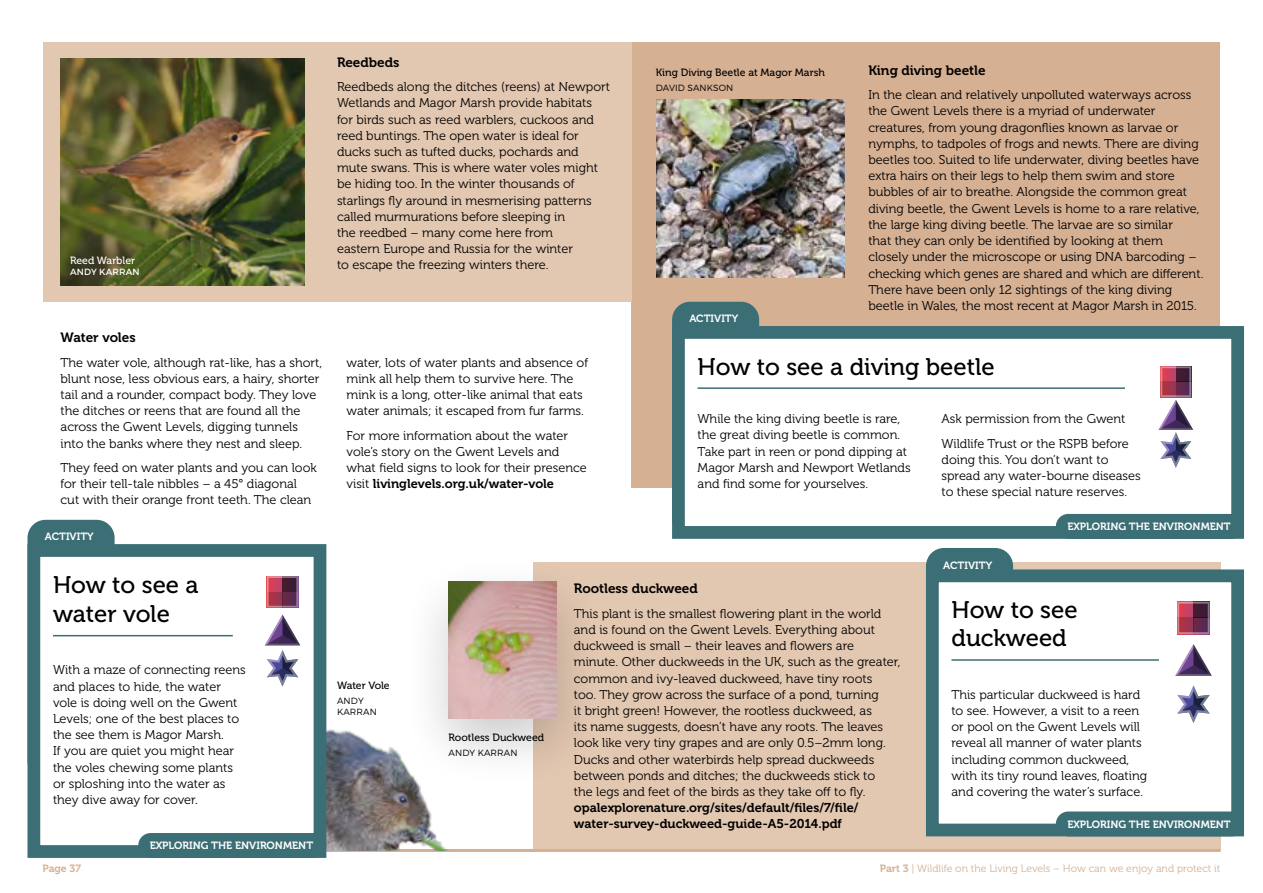
<style>
.page{position:relative;width:1263px;height:893px;background:#fff}
.page>*{position:absolute;margin:0;border:0;box-sizing:border-box;transform-origin:0 0}
.t1{font:24px/28.8px "Museo 500";color:#000}
.t2{font:13.5px "Museo 700";color:#000}
.t3{font:12.75px/16.2px "Museo 300";color:#000}
.t4{font:12.75px/16.2px "Museo 700";color:#000}
.t5{font:10.5px "Museo 700";color:#fff}
.t6{font:10.5px "Museo 300";color:#d5b093}
.t7{font:10.5px "Museo 500";color:#000}
.t8{font:10.5px "Museo 500";color:#fff}
.t9{font:10.5px "Museo 700";color:#d5b093}
.t10{font:300 9px/10.8px "Montserrat";letter-spacing:.01em;color:#000}
.t11{font:9px "Montserrat";letter-spacing:.01em;color:#fff}
.s1{font-family:"Museo 300"}
.s2{font-family:"Museo 700"}
</style>
<div class="page">
<div style="left:631px;top:43px;width:589px;height:445px;background:#d5b093"></div>
<div style="left:533px;top:562px;width:688px;height:288px;background:#e2c7b1"></div>
<div style="left:43px;top:43px;width:588px;height:259px;background:#e2c7b1"></div>
<hr style="left:43px;top:849px;width:1177px;height:3px;background:#d5b093">
<img style="left:326px;top:721px;width:121px;height:129px">
<div style="left:27px;top:520px;width:88px;height:259px;background:#3c6e75;border-radius:18px"></div>
<div style="left:34px;top:550px;width:286px;height:301px;background:#fff"></div>
<hr style="left:53px;top:635px;width:180px;height:1px;background:#3c6e75">
<div style="left:27px;top:544px;width:299px;height:314px;border:13px solid #3c6e75"></div>
<div style="left:138px;top:833px;width:188px;height:25px;background:#3c6e75;border-radius:12px"></div>
<svg style="left:267px;top:576px;width:31px;height:32px"></svg>
<svg style="left:265px;top:615px;width:35px;height:71px"></svg>
<div style="left:672px;top:302px;width:87px;height:235px;background:#3c6e75;border-radius:18px"></div>
<div style="left:678px;top:332px;width:560px;height:200px;background:#fff"></div>
<hr style="left:698px;top:387px;width:427px;height:2px;background:#3c6e75">
<div style="left:672px;top:326px;width:572px;height:213px;border:13px solid #3c6e75"></div>
<div style="left:1056px;top:514px;width:188px;height:25px;background:#3c6e75;border-radius:12px"></div>
<svg style="left:1158px;top:366px;width:35px;height:102px"></svg>
<div style="left:926px;top:548px;width:87px;height:259px;background:#3c6e75;border-radius:18px"></div>
<div style="left:932px;top:576px;width:306px;height:254px;background:#fff"></div>
<hr style="left:951px;top:659px;width:208px;height:2px;background:#3c6e75">
<div style="left:926px;top:569px;width:318px;height:267px;border:13px solid #3c6e75"></div>
<div style="left:1056px;top:811px;width:188px;height:25px;background:#3c6e75;border-radius:12px"></div>
<svg style="left:1177px;top:602px;width:33px;height:32px"></svg>
<svg style="left:1175px;top:644px;width:37px;height:32px"></svg>
<svg style="left:1177px;top:685px;width:33px;height:38px"></svg>
<img style="left:656px;top:99px;width:189px;height:178px">
<div style="left:401px;top:555px;width:204px;height:233px;background:#000;opacity:.2"></div>
<img style="left:448px;top:581px;width:109px;height:138px">
<img style="left:60px;top:59px;width:244px;height:227px">
<p class="t8" style="left:70px;top:255px;width:67px">Reed Warbler</p>
<p class="t11" style="left:70px;top:266px;width:71px">ANDY KARRAN</p>
<p class="t2" style="left:61px;top:330px;width:77px">Water voles</p>
<p class="t3" style="left:61px;top:354px;width:263px">The water vole, although rat-like, has a short, blunt nose, less obvious ears, a hairy, shorter tail and a rounder, compact body. They love the ditches or reens that are found all the across the Gwent Levels, digging tunnels into the banks where they nest and sleep.</p>
<p class="t3" style="left:61px;top:460px;width:258px">They feed on water plants and you can look for their tell-tale nibbles – a 45° diagonal cut with their orange front teeth. The clean</p>
<p class="t5" style="left:45px;top:531px;width:51px">ACTIVITY</p>
<h1 class="t1" style="left:53px;top:571px;width:147px">How to see a water vole</h1>
<p class="t3" style="left:53px;top:662px;width:194px">With a maze of connecting reens and places to hide, the water vole is doing well on the Gwent<br>Levels; one of the best places to the see them is Magor Marsh.<br>If you are quiet you might hear the voles chewing some plants or sploshing into the water as they dive away for cover.</p>
<p class="t5" style="left:150px;top:840px;width:165px">EXPLORING THE ENVIRONMENT</p>
<p class="t2" style="left:337px;top:55px;width:64px">Reedbeds</p>
<p class="t3" style="left:337px;top:79px;width:274px">Reedbeds along the ditches (reens) at Newport Wetlands and Magor Marsh provide habitats for birds such as reed warblers, cuckoos and reed buntings. The open water is ideal for ducks such as tufted ducks, pochards and mute swans. This is where water voles might be hiding too. In the winter thousands of starlings fly around in mesmerising patterns called murmurations before sleeping in<br>the reedbed – many come here from<br>eastern Europe and Russia for the winter<br>to escape the freezing winters there.</p>
<p class="t7" style="left:656px;top:67px;width:171px">King Diving Beetle at Magor Marsh</p>
<p class="t10" style="left:656px;top:82px;width:79px">DAVID SANKSON</p>
<p class="t2" style="left:868px;top:63px;width:119px">King diving beetle</p>
<p class="t3" style="left:868px;top:87px;width:336px">In the clean and relatively unpolluted waterways across the Gwent Levels there is a myriad of underwater creatures, from young dragonflies known as larvae or nymphs, to tadpoles of frogs and newts. There are diving beetles too. Suited to life underwater, diving beetles have extra hairs on their legs to help them swim and store bubbles of air to breathe. Alongside the common great diving beetle, the Gwent Levels is home to a rare relative, the large king diving beetle. The larvae are so similar<br>that they can only be identified by looking at them closely under the microscope or using DNA barcoding – checking which genes are shared and which are different.<br>There have been only 12 sightings of the king diving beetle in Wales, the most recent at Magor Marsh in 2015.</p>
<p class="t5" style="left:689px;top:313px;width:51px">ACTIVITY</p>
<h1 class="t1" style="left:698px;top:352px;width:299px">How to see a diving beetle</h1>
<p class="t3" style="left:698px;top:411px;width:215px">While the king diving beetle is rare, the great diving beetle is common.<br>Take part in reen or pond dipping at Magor Marsh and Newport Wetlands and find some for yourselves.</p>
<p class="t3" style="left:941px;top:407px;width:189px;line-height:24.3px">Ask permission from the Gwent<br>Wildlife Trust or the RSPB before</p>
<p class="t3" style="left:346px;top:354px;width:243px">water, lots of water plants and absence of mink all help them to survive here. The mink is a long, otter-like animal that eats water animals; it escaped from fur farms.</p>
<p class="t3" style="left:346px;top:427px;width:242px">For more information about the water vole’s story on the Gwent Levels and what field signs to look for their presence</p>
<p class="t4" style="left:346px;top:476px;width:209px"><span class="s1">visit</span> livinglevels.org.uk/water-vole</p>
<p class="t3" style="left:941px;top:452px;width:201px">doing this. You don’t want to spread any water-bourne diseases to these special nature reserves.</p>
<p class="t5" style="left:1067px;top:521px;width:165px">EXPLORING THE ENVIRONMENT</p>
<p class="t5" style="left:943px;top:559px;width:51px">ACTIVITY</p>
<h1 class="t1" style="left:951px;top:595px;width:128px">How to see duckweed</h1>
<p class="t2" style="left:574px;top:581px;width:125px">Rootless duckweed</p>
<p class="t3" style="left:574px;top:605px;width:328px">This plant is the smallest flowering plant in the world and is found on the Gwent Levels. Everything about duckweed is small – their leaves and flowers are minute. Other duckweeds in the UK, such as the greater, common and ivy-leaved duckweed, have tiny roots<br>too. They grow across the surface of a pond, turning<br>it bright green! However, the rootless duckweed, as<br>its name suggests, doesn’t have any roots. The leaves look like very tiny grapes and are only 0.5–2mm long.<br>Ducks and other waterbirds help spread duckweeds between ponds and ditches; the duckweeds stick to<br>the legs and feet of the birds as they take off to fly.</p>
<p class="t4" style="left:574px;top:800px;width:286px">opalexplorenature.org/sites/default/files/7/file/ water-survey-duckweed-guide-A5-2014.pdf</p>
<p class="t7" style="left:337px;top:680px;width:54px">Water Vole</p>
<p class="t10" style="left:337px;top:695px;width:41px">ANDY<br>KARRAN</p>
<p class="t3" style="left:951px;top:686px;width:197px">This particular duckweed is hard to see. However, a visit to a reen or pool on the Gwent Levels will reveal all manner of water plants including common duckweed, with its tiny round leaves, floating and covering the water’s surface.</p>
<p class="t5" style="left:1067px;top:818px;width:165px">EXPLORING THE ENVIRONMENT</p>
<p class="t7" style="left:448px;top:731px;width:97px">Rootless Duckweed</p>
<p class="t10" style="left:449px;top:747px;width:70px">ANDY KARRAN</p>
<p class="t9" style="left:43px;top:862px;width:40px">Page 37</p>
<p class="t6" style="left:880px;top:862px;width:342px"><span class="s2">Part 3</span> | Wildlife on the Living Levels – How can we enjoy and protect it</p>
</div>
